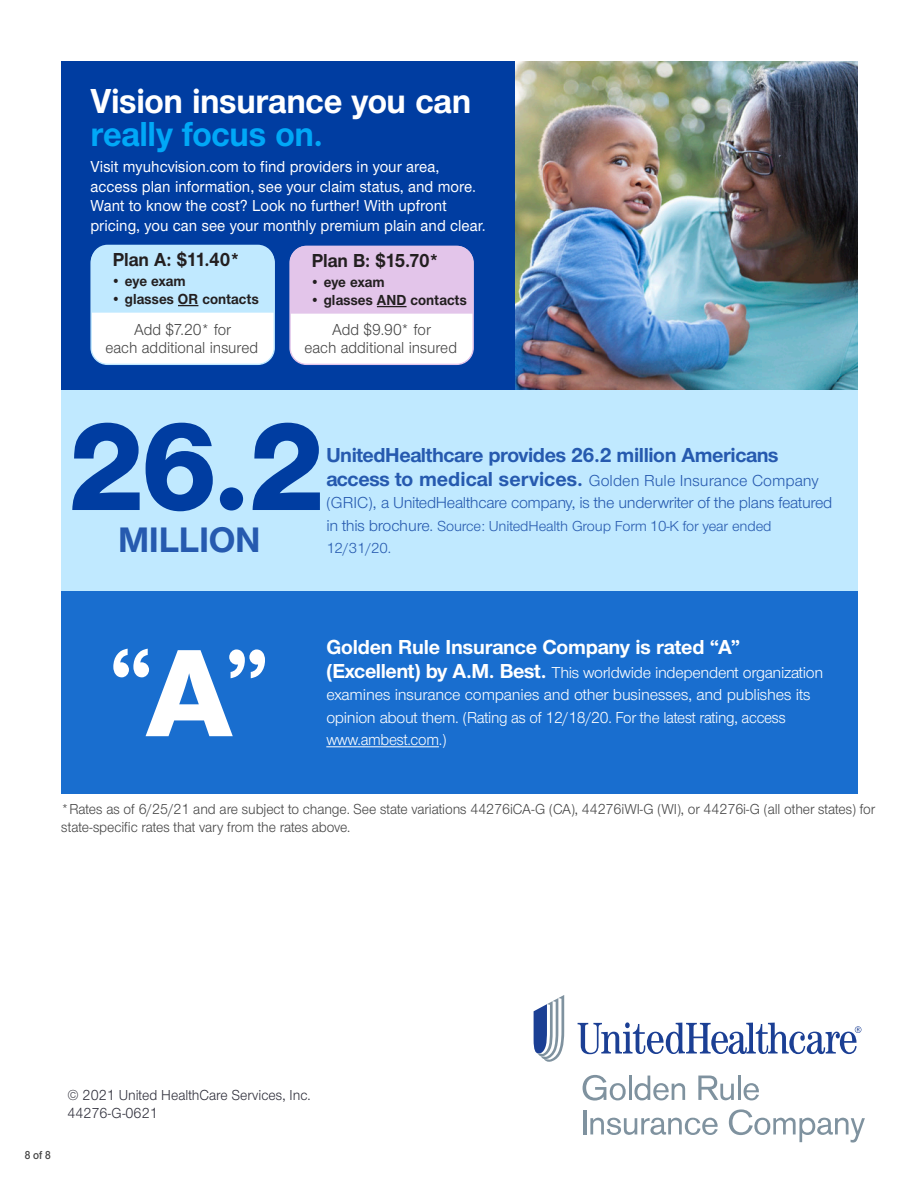
<style>
.page{position:relative;width:918px;height:1188px;background:#fff}
.page>*{position:absolute;margin:0;border:0;box-sizing:border-box;transform-origin:0 0}
.Provisions___Bullets{font:800 129px "UHC Sans";color:#003da1}
.Provisions___Bullets-2{font:800 85.05px "UHC Sans";color:#fff}
.Body_Copy{font:700 36.75px "UHC Sans";letter-spacing:-.01em;color:#265aaf}
.PROVISIONS_Body{font:700 36px/33px "UHC Sans";letter-spacing:-.01em;color:#fff;scale:.96 1}
.Body_Copy-2{font:700 21px "UHC Sans";letter-spacing:-.02em;color:#265aaf}
.Body_Copy-3{font:700 21px "UHC Sans";letter-spacing:-.01em;color:#fff}
.Body_Copy__Subheadin{font:700 19.5px "UHC Sans";letter-spacing:-.005em;color:#231f20;scale:.95 1}
.Body_Copy-4{font:16.5px/22.5px "UHC Sans";letter-spacing:-.02em;color:#fff}
.Big_Header_body_copy{font:500 16.5px/19.5px "UHC Sans";color:#fff;scale:.95 1}
.Body_Copy-5{font:16.5px/22.5px "UHC Sans";letter-spacing:-.02em;color:#265aaf}
.Body_Copy__Subheadin-2{font:16.5px/18px "UHC Sans";color:#444;text-align:center;scale:.95 1}
.t1{font:700 15.15px "UHC Sans";letter-spacing:.01em;color:#231f20;scale:.95 1}
.Disclaimers{font:15px/18px "UHC Sans";letter-spacing:-.005em;color:#444;scale:.95 1}
.Body_Copy-6{font:15px/22.5px "UHC Sans";letter-spacing:-.01em;color:#265aaf}
.Disclaimers-2{font:15px "UHC Sans";color:#2d2d39;scale:.95 1}
.t2{font:600 12px "UHC Sans";color:#444;scale:.9 1}
.s1{color:#00a8f7}
.s2{font-weight:700;font-size:21px}
.s3{font-size:16.5px}
.s4{font-size:129px}
</style>
<div class="page">
<div style="left:62px;top:61px;width:454px;height:331px;background:#003da1"></div>
<img style="left:516px;top:61px;width:342px;height:329px">
<svg style="left:583px;top:1075px;width:43px;height:26px"></svg>
<hr style="left:629px;top:1076px;width:2px;height:24px;background:#7f929f">
<svg style="left:634px;top:1076px;width:51px;height:24px"></svg>
<svg style="left:698px;top:1076px;width:36px;height:24px"></svg>
<hr style="left:738px;top:1076px;width:3px;height:24px;background:#7f929f">
<svg style="left:744px;top:1083px;width:15px;height:17px"></svg>
<hr style="left:583px;top:1110px;width:3px;height:24px;background:#7f929f">
<svg style="left:590px;top:1118px;width:128px;height:17px"></svg>
<svg style="left:729px;top:1109px;width:136px;height:34px"></svg>
<svg style="left:578px;top:1022px;width:283px;height:32px"></svg>
<svg style="left:534px;top:995px;width:30px;height:67px"></svg>
<div style="left:91px;top:247px;width:183px;height:117px;background:#fff;border-radius:16px"></div>
<div style="left:90px;top:246px;width:185px;height:119px;border:1px solid #c0e9ff;border-radius:16px"></div>
<div style="left:91px;top:245px;width:183px;height:68px;background:#c0e9ff"></div>
<div style="left:290px;top:247px;width:183px;height:117px;background:#fff;border-radius:16px"></div>
<div style="left:289px;top:246px;width:185px;height:119px;border:1px solid #e3c5ea;border-radius:16px"></div>
<div style="left:290px;top:246px;width:183px;height:68px;background:#e3c5ea"></div>
<hr style="left:377px;top:306px;width:30px;height:1px;background:#231f20">
<div style="left:62px;top:390px;width:796px;height:203px;background:#c0e9ff"></div>
<div style="left:62px;top:592px;width:796px;height:202px;background:#196ecf"></div>
<hr style="left:326px;top:746px;width:113px;height:1px;background:#fff">
<p class="PROVISIONS_Body" style="left:90px;top:83px;width:398px">Vision insurance you can <span class="s1">really focus on.</span></p>
<p class="Big_Header_body_copy" style="left:90px;top:157px;width:418px">Visit myuhcvision.com to find providers in your area, access plan information, see your claim status, and more.<br>Want to know the cost? Look no further! With upfront pricing, you can see your monthly premium plain and clear.</p>
<p class="Body_Copy__Subheadin" style="left:113px;top:247px;width:136px">Plan A: $11.40*</p>
<p class="t1" style="left:111px;top:271px;width:80px">• eye exam</p>
<p class="t1" style="left:111px;top:289px;width:157px">• glasses OR contacts</p>
<p class="Body_Copy__Subheadin-2" style="left:105px;top:320px;width:162px">Add $7.20* for<br>each additional insured</p>
<p class="Body_Copy__Subheadin-2" style="left:304px;top:320px;width:162px">Add $9.90* for<br>each additional insured</p>
<p class="Body_Copy__Subheadin" style="left:312px;top:248px;width:136px">Plan B: $15.70*</p>
<p class="t1" style="left:310px;top:272px;width:80px">• eye exam</p>
<p class="t1" style="left:310px;top:290px;width:166px">• glasses AND contacts</p>
<p class="Provisions___Bullets" style="left:68px;top:377px;width:259px">26.2</p>
<p class="Body_Copy-2" style="left:326px;top:441px;width:454px">UnitedHealthcare provides 26.2 million Americans</p>
<p class="Body_Copy-5" style="left:326px;top:468px;width:508px"><span class="s2">access to medical services.</span> Golden Rule Insurance Company (GRIC), a UnitedHealthcare company, is the underwriter of the plans featured</p>
<p class="Body_Copy-6" style="left:326px;top:514px;width:447px"><span class="s3">in this brochure.</span> Source: UnitedHealth Group Form 10-K for year ended<br>12/31/20.</p>
<p class="Body_Copy" style="left:118px;top:515px;width:144px">MILLION</p>
<p class="Provisions___Bullets-2" style="left:109px;top:619px;width:162px">“<span class="s4">A</span>”</p>
<p class="Body_Copy-3" style="left:326px;top:633px;width:415px">Golden Rule Insurance Company is rated “A”</p>
<p class="Body_Copy-4" style="left:326px;top:660px;width:498px"><span class="s2">(Excellent) by A.M. Best.</span> This worldwide independent organization examines insurance companies and other businesses, and publishes its opinion about them. (Rating as of 12/18/20. For the latest rating, access www.ambest.com.)</p>
<p class="Disclaimers" style="left:61px;top:800px;width:858px">*Rates as of 6/25/21 and are subject to change. See state variations 44276iCA-G (CA), 44276iWI-G (WI), or 44276i-G (all other states) for state-specific rates that vary from the rates above.</p>
<p class="t2" style="left:25px;top:1147px;width:30px">8 of 8</p>
<p class="Disclaimers-2" style="left:68px;top:1085px;width:257px">© 2021 United HealthCare Services, Inc.</p>
<p class="Disclaimers-2" style="left:68px;top:1103px;width:96px">44276-G-0621</p>
</div>
